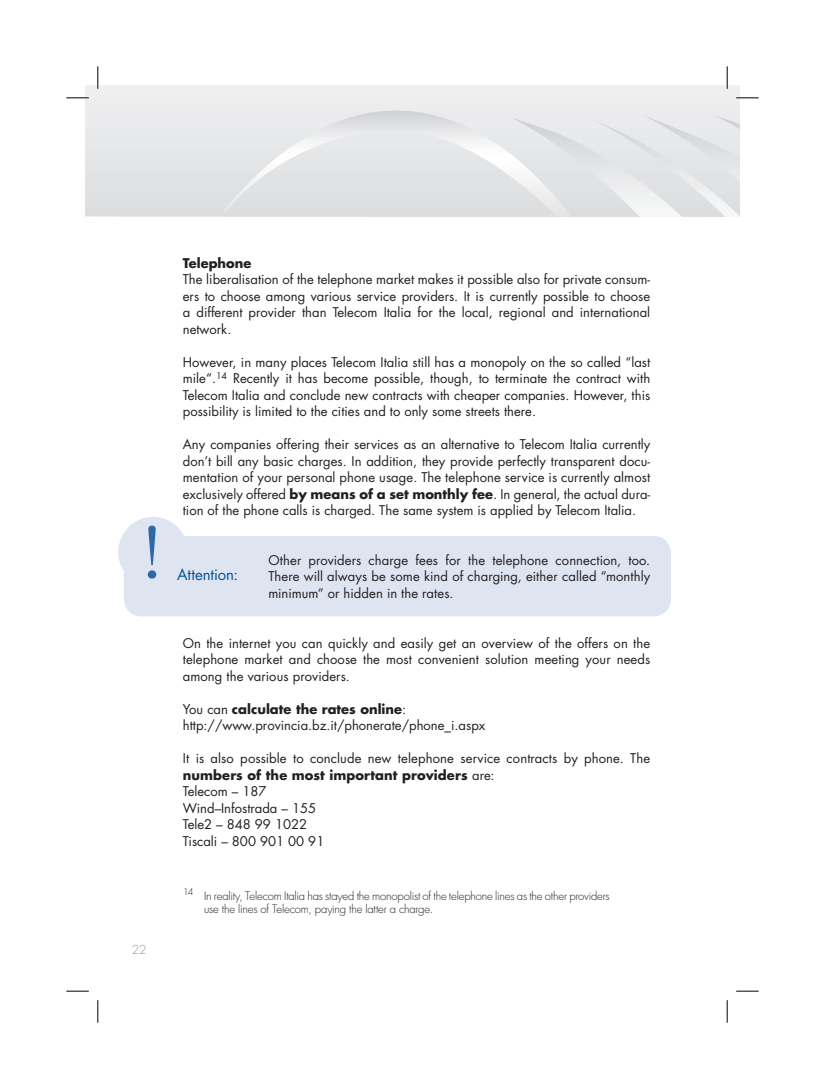
<style>
.page{position:relative;width:825px;height:1089px;background:#fff}
.page>*{position:absolute;margin:0;border:0;box-sizing:border-box;transform-origin:0 0}
.t1{font:15px "Futura";letter-spacing:-.005em;color:#01529a}
.t2{font:13.05px/16.5px "Futura";color:#231f20;text-align:justify}
.t3{font:700 13.05px "Futura";color:#231f20}
.t4{font:300 12px "Futura";color:#939598}
.t5{font:300 11.25px/13.5px "Futura";letter-spacing:-.015em;color:#231f20}
.s1{font-weight:700}
</style>
<div class="page">
<svg style="left:118px;top:517px;width:553px;height:99px;fill:#dfe4f1"></svg>
<svg style="left:148px;top:525px;width:8px;height:53px"></svg>
<svg style="left:85px;top:85px;width:426px;height:132px"></svg>
<svg style="left:222px;top:103px;width:289px;height:114px;background:#e4e5e7"></svg>
<hr style="left:66px;top:97px;width:23px;height:2px;background:#fff">
<hr style="left:97px;top:66px;width:2px;height:23px;background:#fff">
<svg style="left:66px;top:98px;width:23px;height:1px"></svg>
<svg style="left:66px;top:990px;width:23px;height:1px"></svg>
<svg style="left:736px;top:990px;width:23px;height:1px"></svg>
<svg style="left:98px;top:66px;width:1px;height:23px"></svg>
<svg style="left:98px;top:1000px;width:1px;height:22px"></svg>
<svg style="left:511px;top:66px;width:248px;height:151px"></svg>
<svg style="left:727px;top:1000px;width:1px;height:22px"></svg>
<p class="t4" style="left:132px;top:944px;width:16px">22</p>
<p class="t3" style="left:183px;top:257px;width:70px">Telephone</p>
<p class="t2" style="left:183px;top:272px;width:469px">The liberalisation of the telephone market makes it possible also for private consum&shy;ers to choose among various service providers. It is currently possible to choose a different provider than Telecom Italia for the local, regional and international network.</p>
<p class="t2" style="left:183px;top:355px;width:469px">However, in many places Telecom Italia still has a monopoly on the so called “last mile“.<sup>14</sup> Recently it has become possible, though, to terminate the contract with Telecom Italia and conclude new contracts with cheaper companies. However, this possibility is limited to the cities and to only some streets there.</p>
<p class="t2" style="left:183px;top:437px;width:469px">Any companies offering their services as an alternative to Telecom Italia currently don’t bill any basic charges. In addition, they provide perfectly transparent docu&shy;mentation of your personal phone usage. The telephone service is currently almost exclusively offered <span class="s1">by means of a set monthly fee</span>. In general, the actual dura&shy;tion of the phone calls is charged. The same system is applied by Telecom Italia.</p>
<p class="t2" style="left:268px;top:553px;width:383px">Other providers charge fees for the telephone connection, too.<br>There will always be some kind of charging, either called “monthly minimum“ or hidden in the rates.</p>
<p class="t2" style="left:183px;top:635px;width:469px">On the internet you can quickly and easily get an overview of the offers on the telephone market and choose the most convenient solution meeting your needs among the various providers.</p>
<p class="t2" style="left:183px;top:701px;width:304px">You can <span class="s1">calculate the rates online</span>: http://www.provincia.bz.it/phonerate/phone_i.aspx</p>
<p class="t2" style="left:183px;top:751px;width:469px;text-align:left">It is also possible to conclude new telephone service contracts by phone. The <span class="s1">numbers of the most important providers</span> are:<br>Telecom – 187<br>Wind–Infostrada – 155<br>Tele2 – 848 99 1022<br>Tiscali – 800 901 00 91</p>
<p class="t1" style="left:177px;top:568px;width:63px">Attention:</p>
<p class="t5" style="left:204px;top:890px;width:407px;text-indent:-21px"><sup>14</sup> In reality, Telecom Italia has stayed the monopolist of the telephone lines as the other providers use the lines of Telecom, paying the latter a charge.</p>
</div>
